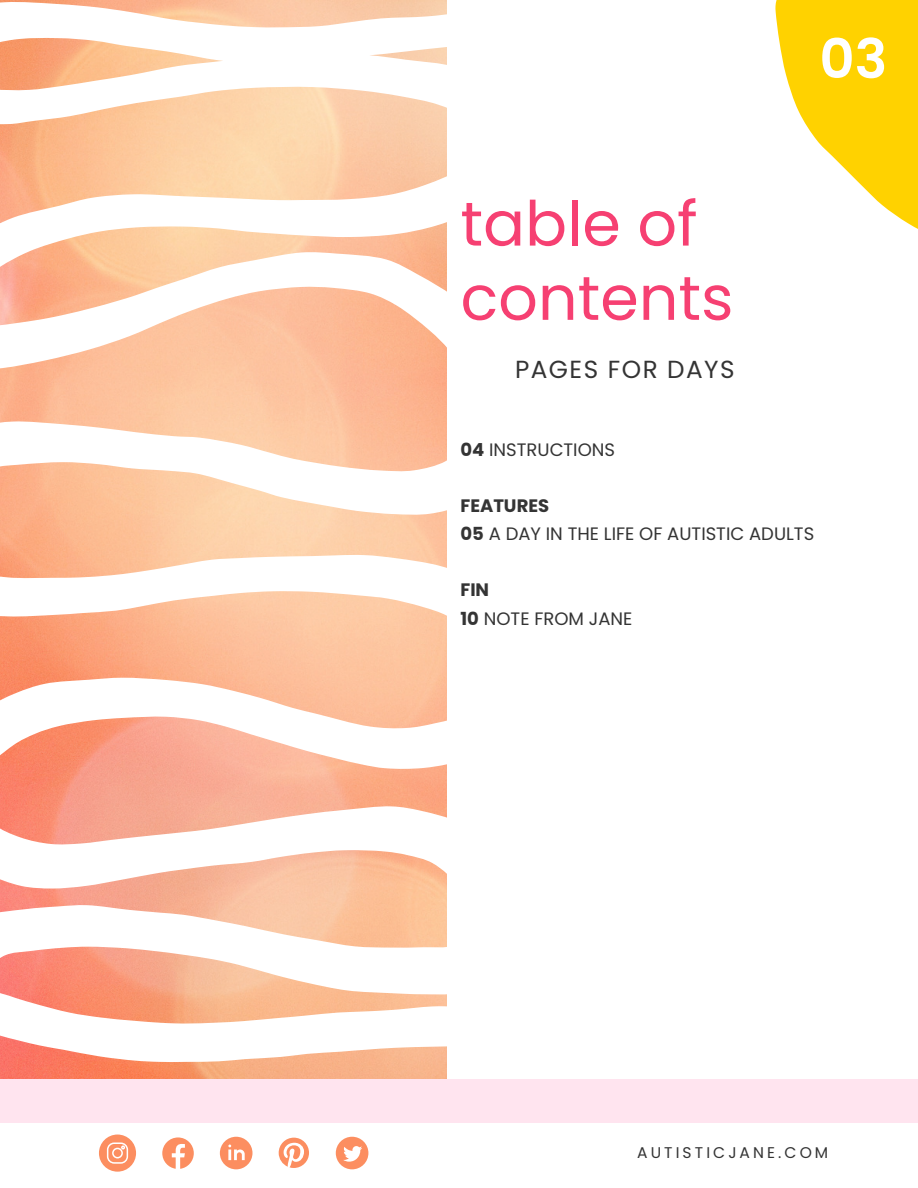
<style>
.page{position:relative;width:918px;height:1188px;background:#fff}
.page>*{position:absolute;margin:0;border:0;box-sizing:border-box;transform-origin:0 0}
.t1{font:62.1px/74.2px "Poppins";color:#f64072}
.t2{font:600 54.6px "Poppins";color:#fff}
.t3{font:24.75px "Poppins";letter-spacing:.06em;color:#343434}
.t4{font:18px/28.2px "Poppins";color:#343434}
.t5{font:15.45px "Poppins";letter-spacing:.2em;color:#343434}
.s1{font-weight:700}
</style>
<div class="page">
<img style="left:0;top:0;width:447px;height:1079px">
<svg style="left:0;top:287px;width:447px;height:775px"></svg>
<div style="left:0;top:1079px;width:918px;height:44px;background:#ffe4ef"></div>
<svg style="left:162px;top:1137px;width:32px;height:32px"></svg>
<svg style="left:99px;top:1135px;width:37px;height:37px"></svg>
<svg style="left:220px;top:1137px;width:32px;height:32px"></svg>
<svg style="left:336px;top:1137px;width:32px;height:32px"></svg>
<svg style="left:279px;top:1138px;width:30px;height:30px"></svg>
<svg style="left:793px;top:0;width:125px;height:229px;fill:#ffd200"></svg>
<h2 class="t2" style="left:819px;top:21px;width:69px">03</h2>
<h1 class="t1" style="left:461px;top:187px;width:274px">table of contents</h1>
<h3 class="t3" style="left:515px;top:352px;width:221px">PAGES FOR DAYS</h3>
<p class="t4" style="left:461px;top:435px;width:156px"><span class="s1">04</span> INSTRUCTIONS</p>
<p class="t4" style="left:461px;top:492px;width:355px"><span class="s1">FEATURES<br>05</span> A DAY IN THE LIFE OF AUTISTIC ADULTS</p>
<p class="t4" style="left:461px;top:576px;width:173px"><span class="s1">FIN<br>10</span> NOTE FROM JANE</p>
<p class="t5" style="left:637px;top:1142px;width:193px">AUTISTICJANE.COM</p>
</div>
